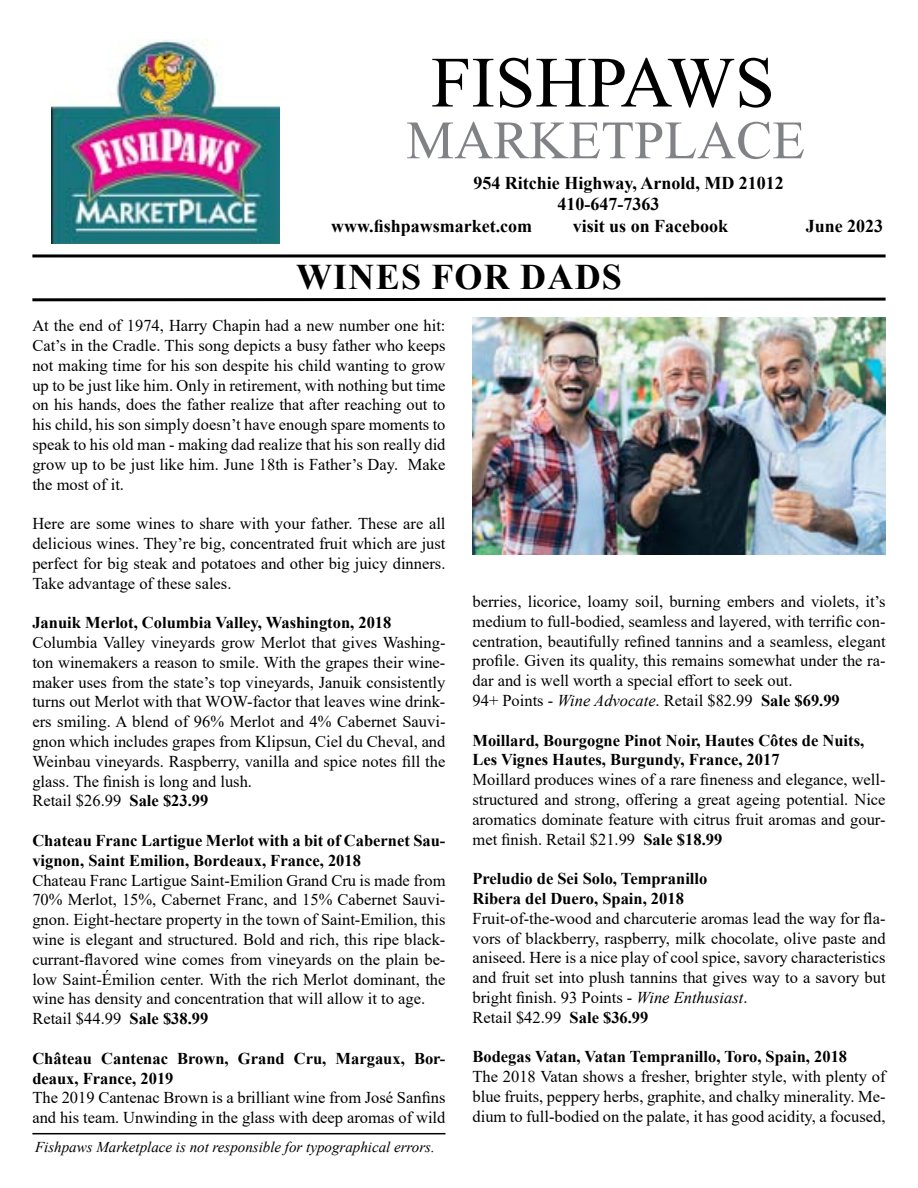
<style>
.page{position:relative;width:918px;height:1188px;background:#fff}
.page>*{position:absolute;margin:0;border:0;box-sizing:border-box;transform-origin:0 0}
.t1{font:72px "Times New Roman";color:#000}
.t2{font:54px "Times New Roman";color:#808285}
.t3{font:700 36px "Times New Roman";letter-spacing:.035em;color:#000}
.t4{font:700 18px "Times New Roman";color:#000}
.t5{font:16.5px/19.8px "Times New Roman";color:#000}
.t6{font:700 16.5px/19.8px "Times New Roman";color:#000}
.t7{font:italic 15px "Times New Roman";color:#000}
.s1{font-weight:700}
.s2{font-style:italic}
</style>
<div class="page">
<svg style="left:32px;top:297px;width:854px;height:5px"></svg>
<hr style="left:32px;top:254px;width:854px;height:3px;background:#000">
<img style="left:52px;top:39px;width:227px;height:205px">
<hr style="left:32px;top:1133px;width:413px;height:1px;background:#000">
<img style="left:473px;top:317px;width:413px;height:237px">
<h1 class="t1" style="left:431px;top:32px;width:345px">FISHPAWS</h1>
<h2 class="t2" style="left:406px;top:102px;width:401px">MARKETPLACE</h2>
<p class="t4" style="left:473px;top:170px;width:312px">954 Ritchie Highway, Arnold, MD 21012</p>
<p class="t4" style="left:557px;top:191px;width:103px">410-647-7363</p>
<p class="t4" style="left:331px;top:213px;width:202px">www.fishpawsmarket.com</p>
<p class="t4" style="left:573px;top:213px;width:157px">visit us on Facebook</p>
<p class="t4" style="left:806px;top:213px;width:79px">June 2023</p>
<h3 class="t3" style="left:296px;top:251px;width:327px">Wines for Dad s</h3>
<p class="t5" style="left:32px;top:315px;width:415px;text-align:justify">At the end of 1974, Harry Chapin had a new number one hit:<br>Cat’s in the Cradle. This song depicts a busy father who keeps not making time for his son despite his child wanting to grow up to be just like him. Only in retirement, with nothing but time on his hands, does the father realize that after reaching out to his child, his son simply doesn’t have enough spare moments to speak to his old man - making dad realize that his son really did grow up to be just like him. June 18th is Father’s Day. Make the most of it.</p>
<p class="t5" style="left:32px;top:513px;width:415px;text-align:justify">Here are some wines to share with your father. These are all delicious wines. They’re big, concentrated fruit which are just perfect for big steak and potatoes and other big juicy dinners.<br>Take advantage of these sales.</p>
<p class="t6" style="left:32px;top:612px;width:361px">Januik Merlot, Columbia Valley, Washington, 2018</p>
<p class="t5" style="left:32px;top:632px;width:415px">Columbia Valley vineyards grow Merlot that gives Washing&shy;ton winemakers a reason to smile. With the grapes their wine&shy;maker uses from the state’s top vineyards, Januik consistently turns out Merlot with that WOW-factor that leaves wine drink&shy;ers smiling. A blend of 96% Merlot and 4% Cabernet Sauvi&shy;gnon which includes grapes from Klipsun, Ciel du Cheval, and Weinbau vineyards. Raspberry, vanilla and spice notes fill the glass. The finish is long and lush.<br>Retail $26.99 <span class="s1">Sale $23.99</span></p>
<p class="t6" style="left:32px;top:830px;width:415px">Chateau Franc Lartigue Merlot with a bit of Cabernet Sau&shy;vignon, Saint Emilion, Bordeaux, France, 2018</p>
<p class="t5" style="left:32px;top:870px;width:415px">Chateau Franc Lartigue Saint-Emilion Grand Cru is made from 70% Merlot, 15%, Cabernet Franc, and 15% Cabernet Sauvi&shy;gnon. Eight-hectare property in the town of Saint-Emilion, this wine is elegant and structured. Bold and rich, this ripe black&shy;currant-flavored wine comes from vineyards on the plain be&shy;low Saint-Émilion center. With the rich Merlot dominant, the wine has density and concentration that will allow it to age.<br>Retail $44.99 <span class="s1">Sale $38.99</span></p>
<p class="t6" style="left:32px;top:1048px;width:415px">Château Cantenac Brown, Grand Cru, Margaux, Bor&shy;deaux, France, 2019</p>
<p class="t5" style="left:32px;top:1087px;width:415px">The 2019 Cantenac Brown is a brilliant wine from José Sanfins and his team. Unwinding in the glass with deep aromas of wild</p>
<p class="t5" style="left:473px;top:591px;width:415px">berries, licorice, loamy soil, burning embers and violets, it’s medium to full-bodied, seamless and layered, with terrific con&shy;centration, beautifully refined tannins and a seamless, elegant profile. Given its quality, this remains somewhat under the ra&shy;dar and is well worth a special effort to seek out.<br>94+ Points - <span class="s2">Wine Advocate</span>. Retail $82.99 <span class="s1">Sale $69.99</span></p>
<p class="t6" style="left:473px;top:730px;width:393px">Moillard, Bourgogne Pinot Noir, Hautes Côtes de Nuits,<br>Les Vignes Hautes, Burgundy, France, 2017</p>
<p class="t5" style="left:473px;top:769px;width:415px;text-align:justify">Moillard produces wines of a rare fineness and elegance, well&shy;structured and strong, offering a great ageing potential. Nice aromatics dominate feature with citrus fruit aromas and gour&shy;met finish. Retail $21.99 <span class="s1">Sale $18.99</span></p>
<p class="t6" style="left:473px;top:868px;width:236px">Preludio de Sei Solo, Tempranillo<br>Ribera del Duero, Spain, 2018</p>
<p class="t5" style="left:473px;top:908px;width:415px">Fruit-of-the-wood and charcuterie aromas lead the way for fla&shy;vors of blackberry, raspberry, milk chocolate, olive paste and aniseed. Here is a nice play of cool spice, savory characteristics and fruit set into plush tannins that gives way to a savory but bright finish. 93 Points - <span class="s2">Wine Enthusiast</span>.<br>Retail $42.99 <span class="s1">Sale $36.99</span></p>
<p class="t6" style="left:473px;top:1046px;width:376px">Bodegas Vatan, Vatan Tempranillo, Toro, Spain, 2018</p>
<p class="t5" style="left:473px;top:1066px;width:415px;text-align:justify">The 2018 Vatan shows a fresher, brighter style, with plenty of blue fruits, peppery herbs, graphite, and chalky minerality. Me&shy;dium to full-bodied on the palate, it has good acidity, a focused,</p>
<p class="t7" style="left:35px;top:1137px;width:401px">Fishpaws Marketplace is not responsible for typographical errors.</p>
</div>
